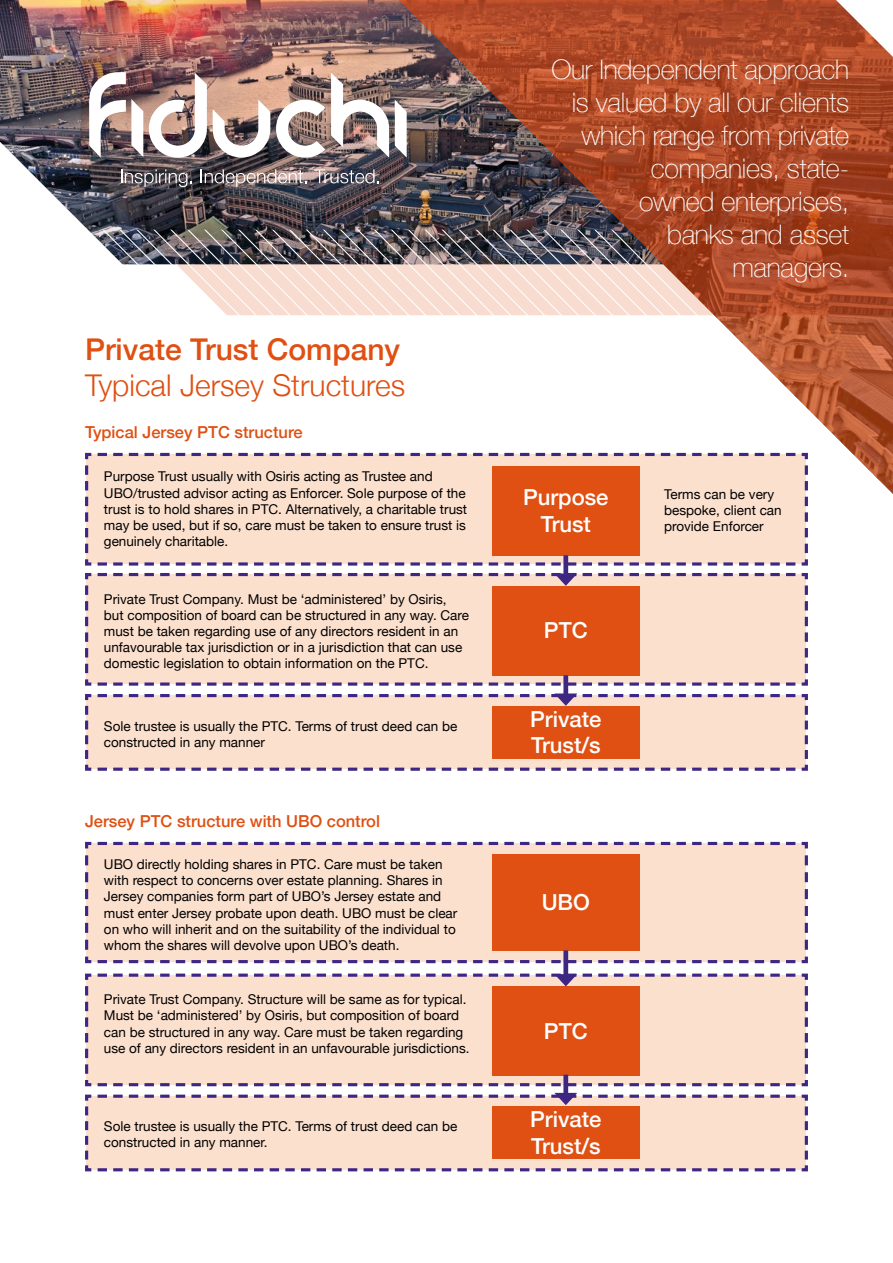
<style>
.page{position:relative;width:893px;height:1263px;background:#fff}
.page>*{position:absolute;margin:0;border:0;box-sizing:border-box;transform-origin:0 0}
.t1{font:300 30px "Helvetica Neue";color:#df5012}
.t2{font:500 30px "Helvetica Neue";color:#df5012}
.t3{font:100 27px/33px "Helvetica Neue";letter-spacing:-.01em;color:#fff;text-align:right}
.t4{font:500 22.05px "Helvetica Neue";color:#fff}
.t5{font:500 16.5px "Helvetica Neue";color:#df5012}
.t6{font:13.5px/16.2px "Helvetica Neue";color:#000}
</style>
<div class="page">
<svg style="left:85px;top:494px;width:723px;height:73px;background:#f3d8cb"></svg>
<div style="left:492px;top:466px;width:147px;height:89px;background:#df5012"></div>
<svg style="left:85px;top:571px;width:723px;height:116px;background:#f6dcce"></svg>
<div style="left:492px;top:586px;width:147px;height:89px;background:#df5012"></div>
<svg style="left:85px;top:692px;width:723px;height:79px;background:#f3d9cc"></svg>
<div style="left:492px;top:706px;width:147px;height:53px;background:#df5012"></div>
<svg style="left:85px;top:841px;width:723px;height:124px;background:#f1d7cb"></svg>
<div style="left:492px;top:854px;width:147px;height:96px;background:#df5012"></div>
<svg style="left:85px;top:972px;width:723px;height:116px;background:#f5dbcd"></svg>
<div style="left:492px;top:986px;width:147px;height:90px;background:#df5012"></div>
<svg style="left:85px;top:1094px;width:723px;height:78px;background:#f3d8cb"></svg>
<div style="left:492px;top:1106px;width:147px;height:53px;background:#df5012"></div>
<div style="left:563px;top:555px;width:5px;height:23px;background:#3d2783"></div>
<svg style="left:94px;top:573px;width:701px;height:13px;background:#ddc3c3"></svg>
<div style="left:563px;top:675px;width:5px;height:23px;background:#3d2783"></div>
<svg style="left:94px;top:693px;width:701px;height:13px;background:#ddc6c7"></svg>
<div style="left:563px;top:950px;width:5px;height:28px;background:#3d2783"></div>
<svg style="left:94px;top:973px;width:701px;height:13px;background:#ddc5c6"></svg>
<div style="left:563px;top:1075px;width:5px;height:22px;background:#3d2783"></div>
<svg style="left:94px;top:1093px;width:701px;height:12px;background:#dbc5c9"></svg>
<img style="left:0;top:0;width:386px;height:494px">
<svg style="left:386px;top:315px;width:507px;height:192px"></svg>
<img style="left:81px;top:0;width:812px;height:315px">
<svg style="left:528px;top:230px;width:213px;height:118px"></svg>
<img style="left:0;top:71px;width:528px;height:277px">
<svg style="left:836px;top:0;width:57px;height:57px"></svg>
<p class="t2" style="left:85px;top:325px;width:317px">Private Trust Company</p>
<p class="t1" style="left:85px;top:361px;width:322px">Typical Jersey Structures</p>
<p class="t5" style="left:85px;top:419px;width:219px">Typical Jersey PTC structure</p>
<p class="t6" style="left:104px;top:469px;width:365px">Purpose Trust usually with Osiris acting as Trustee and UBO/trusted advisor acting as Enforcer. Sole purpose of the trust is to hold shares in PTC. Alternatively, a charitable trust may be used, but if so, care must be taken to ensure trust is genuinely charitable.</p>
<p class="t6" style="left:104px;top:591px;width:367px">Private Trust Company. Must be ‘administered’ by Osiris, but composition of board can be structured in any way. Care must be taken regarding use of any directors resident in an unfavourable tax jurisdiction or in a jurisdiction that can use domestic legislation to obtain information on the PTC.</p>
<p class="t6" style="left:104px;top:718px;width:355px">Sole trustee is usually the PTC. Terms of trust deed can be constructed in any manner</p>
<p class="t5" style="left:85px;top:808px;width:296px">Jersey PTC structure with UBO control</p>
<p class="t6" style="left:104px;top:857px;width:355px">UBO directly holding shares in PTC. Care must be taken with respect to concerns over estate planning. Shares in Jersey companies form part of UBO’s Jersey estate and must enter Jersey probate upon death. UBO must be clear on who will inherit and on the suitability of the individual to whom the shares will devolve upon UBO’s death.</p>
<p class="t6" style="left:104px;top:992px;width:367px">Private Trust Company. Structure will be same as for typical.<br>Must be ‘administered’ by Osiris, but composition of board can be structured in any way. Care must be taken regarding use of any directors resident in an unfavourable jurisdictions.</p>
<p class="t6" style="left:104px;top:1119px;width:355px">Sole trustee is usually the PTC. Terms of trust deed can be constructed in any manner.</p>
<p class="t3" style="left:551px;top:51px;width:299px">Our Independent approach is valued by all our clients which range from private companies, state-<br>owned enterprises,<br>banks and asset managers.</p>
<p class="t4" style="left:523px;top:479px;width:87px">Purpose</p>
<p class="t4" style="left:541px;top:506px;width:52px">Trust</p>
<p class="t4" style="left:544px;top:613px;width:45px">PTC</p>
<p class="t4" style="left:530px;top:701px;width:73px">Private</p>
<p class="t4" style="left:531px;top:728px;width:71px">Trust/s</p>
<p class="t4" style="left:542px;top:884px;width:50px">UBO</p>
<p class="t4" style="left:544px;top:1013px;width:45px">PTC</p>
<p class="t4" style="left:530px;top:1102px;width:73px">Private</p>
<p class="t4" style="left:531px;top:1128px;width:71px">Trust/s</p>
<p class="t6" style="left:664px;top:486px;width:119px">Terms can be very bespoke, client can provide Enforcer</p>
</div>
